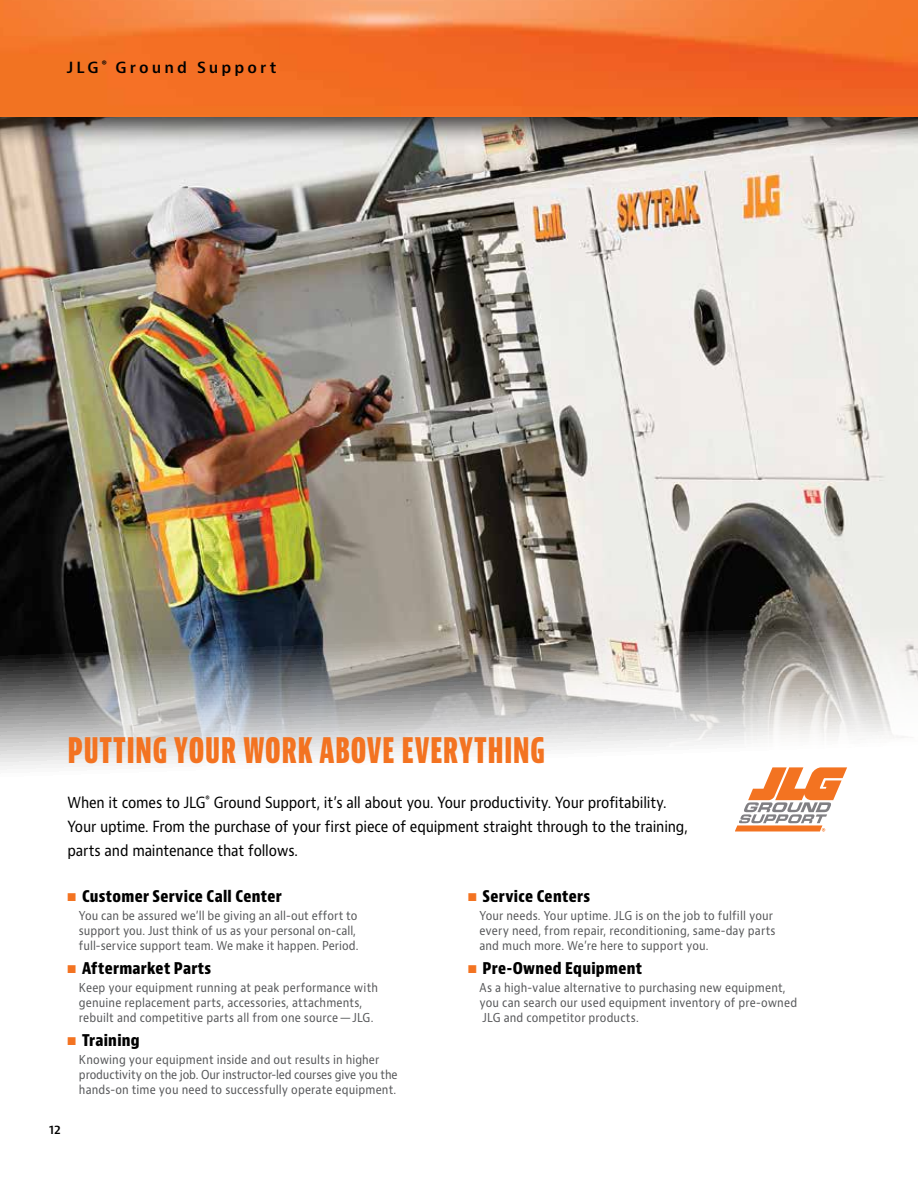
<style>
.page{position:relative;width:918px;height:1188px;background:#fff}
.page>*{position:absolute;margin:0;border:0;box-sizing:border-box;transform-origin:0 0}
.t1{font:800 extra-condensed 37.5px "Bernino Sans";letter-spacing:.005em;color:#f37321}
.t2{font:800 condensed 15.75px "Bernino Sans";letter-spacing:.02em;color:#000}
.t3{font:15px/24px "Bernino Sans";letter-spacing:-.015em;color:#000;scale:.9 1}
.t4{font:600 15px "Bernino Sans";letter-spacing:.205em;color:#000}
.t5{font:12px/15px "Bernino Sans";letter-spacing:.01em;color:#58595b;scale:.9 1}
.t6{font:600 12px "Bernino Sans";color:#000}
.s1{color:#f37321}
</style>
<div class="page">
<img style="left:0;top:149px;width:918px;height:621px">
<svg style="left:735px;top:767px;width:112px;height:65px"></svg>
<div style="left:0;top:0;width:918px;height:149px;background:#000;opacity:.75"></div>
<img style="left:0;top:0;width:918px;height:117px">
<p class="t4" style="left:67px;top:58px;width:211px">JLG <sup>®</sup> Ground Support</p>
<h1 class="t1" style="left:68px;top:727px;width:479px">PUTTING YOUR WORK ABOVE EVERYTHING</h1>
<p class="t3" style="left:68px;top:791px;width:691px">When it comes to JLG<sup>®</sup> Ground Support, it’s all about you. Your productivity. Your profitability.<br>Your uptime. From the purchase of your first piece of equipment straight through to the training, parts and maintenance that follows.</p>
<h2 class="t2" style="left:67px;top:887px;width:216px"><span class="s1">■</span> Customer Service Call Center</h2>
<p class="t5" style="left:79px;top:909px;width:312px">You can be assured we’ll be giving an all-out effort to support you. Just think of us as your personal on-call, full-service support team. We make it happen. Period.</p>
<h2 class="t2" style="left:67px;top:959px;width:145px"><span class="s1">■</span> Aftermarket Parts</h2>
<p class="t5" style="left:79px;top:981px;width:334px">Keep your equipment running at peak performance with genuine replacement parts, accessories, attachments, rebuilt and competitive parts all from one source—JLG.</p>
<h2 class="t2" style="left:67px;top:1031px;width:74px"><span class="s1">■</span> Training</h2>
<p class="t5" style="left:79px;top:1053px;width:356px">Knowing your equipment inside and out results in higher productivity on the job. Our instructor-led courses give you the hands-on time you need to successfully operate equipment.</p>
<p class="t6" style="left:49px;top:1122px;width:13px">12</p>
<h2 class="t2" style="left:468px;top:887px;width:124px"><span class="s1">■</span> Service Centers</h2>
<p class="t5" style="left:479px;top:909px;width:331px">Your needs. Your uptime. JLG is on the job to fulfill your every need, from repair, reconditioning, same-day parts and much more. We’re here to support you.</p>
<h2 class="t2" style="left:468px;top:959px;width:176px"><span class="s1">■</span> Pre-Owned Equipment</h2>
<p class="t5" style="left:479px;top:981px;width:355px">As a high-value alternative to purchasing new equipment, you can search our used equipment inventory of pre-owned<br>JLG and competitor products.</p>
</div>
